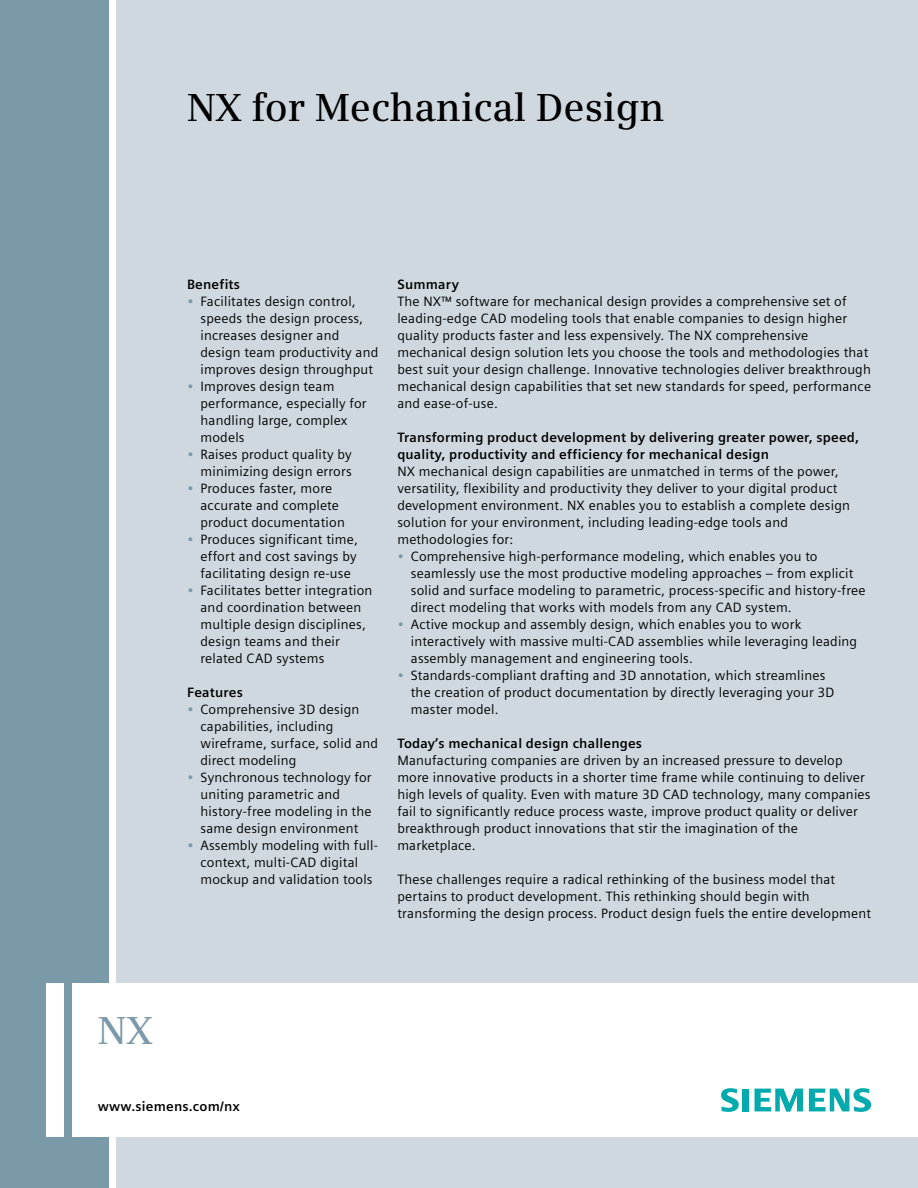
<style>
.page{position:relative;width:918px;height:1188px;background:#fff}
.page>*{position:absolute;margin:0;border:0;box-sizing:border-box;transform-origin:0 0}
.Cover_Headline__26pt{font:600 39px "Siemens Serif";color:#000}
.PRODUCT_NAME{font:600 39px "Siemens Serif";color:#7b9aa9}
.BULLETS_Body_Copy_9p{font:13.5px/17px "Siemens Sans";letter-spacing:.015em;color:#000}
.Body__Copy__9pt_0_15{font:13.5px/17px "Siemens Sans";letter-spacing:.015em;color:#000}
.Body_Subhead___9pt_0{font:700 13.5px/17px "Siemens Sans";letter-spacing:.015em;color:#000}
.s1{color:#7b9aa9}
</style>
<div class="page">
<div style="left:117px;top:0;width:801px;height:1188px;background:#ced8de"></div>
<div style="left:0;top:0;width:108px;height:1188px;background:#7b9aa9"></div>
<div style="left:47px;top:983px;width:17px;height:153px;background:#fff"></div>
<div style="left:72px;top:983px;width:846px;height:153px;background:#fff"></div>
<svg style="left:721px;top:1088px;width:18px;height:24px"></svg>
<div style="left:742px;top:1089px;width:7px;height:22px;background:#00aaad"></div>
<svg style="left:755px;top:1089px;width:48px;height:23px"></svg>
<svg style="left:809px;top:1088px;width:62px;height:24px"></svg>
<p class="Cover_Headline__26pt" style="left:187px;top:84px;width:479px">NX for Mechanical Design</p>
<p class="Body_Subhead___9pt_0" style="left:187px;top:276px;width:55px">Benefits</p>
<p class="BULLETS_Body_Copy_9p" style="left:201px;top:293px;width:179px;text-indent:-14px"><span class="s1">•</span> Facilitates design control, speeds the design process, increases designer and design team productivity and improves design throughput</p>
<p class="BULLETS_Body_Copy_9p" style="left:201px;top:378px;width:168px;text-indent:-14px"><span class="s1">•</span> Improves design team performance, especially for handling large, complex models</p>
<p class="BULLETS_Body_Copy_9p" style="left:187px;top:446px;width:166px;text-align:right"><span class="s1">•</span> Raises product quality by minimizing design errors</p>
<p class="BULLETS_Body_Copy_9p" style="left:201px;top:480px;width:146px;text-indent:-14px"><span class="s1">•</span> Produces faster, more accurate and complete product documentation</p>
<p class="BULLETS_Body_Copy_9p" style="left:201px;top:531px;width:159px;text-align:justify;text-indent:-14px"><span class="s1">•</span> Produces significant time, effort and cost savings by facilitating design re-use</p>
<p class="BULLETS_Body_Copy_9p" style="left:201px;top:582px;width:173px;text-indent:-14px"><span class="s1">•</span> Facilitates better integration and coordination between multiple design disciplines, design teams and their related CAD systems</p>
<p class="Body_Subhead___9pt_0" style="left:187px;top:684px;width:57px">Features</p>
<p class="BULLETS_Body_Copy_9p" style="left:201px;top:701px;width:179px;text-indent:-14px"><span class="s1">•</span> Comprehensive 3D design capabilities, including wireframe, surface, solid and direct modeling</p>
<p class="BULLETS_Body_Copy_9p" style="left:201px;top:769px;width:173px;text-indent:-14px"><span class="s1">•</span> Synchronous technology for uniting parametric and history-free modeling in the same design environment</p>
<p class="BULLETS_Body_Copy_9p" style="left:201px;top:837px;width:179px;text-indent:-14px"><span class="s1">•</span> Assembly modeling with full&shy;context, multi-CAD digital mockup and validation tools</p>
<p class="Body_Subhead___9pt_0" style="left:397px;top:276px;width:63px">Summary</p>
<p class="Body__Copy__9pt_0_15" style="left:397px;top:293px;width:475px">The NX™ software for mechanical design provides a comprehensive set of leading-edge CAD modeling tools that enable companies to design higher quality products faster and less expensively. The NX comprehensive mechanical design solution lets you choose the tools and methodologies that best suit your design challenge. Innovative technologies deliver breakthrough mechanical design capabilities that set new standards for speed, performance and ease-of-use.</p>
<p class="Body_Subhead___9pt_0" style="left:397px;top:429px;width:463px">Transforming product development by delivering greater power, speed, quality, productivity and efficiency for mechanical design</p>
<p class="Body__Copy__9pt_0_15" style="left:397px;top:463px;width:454px">NX mechanical design capabilities are unmatched in terms of the power, versatility, flexibility and productivity they deliver to your digital product development environment. NX enables you to establish a complete design solution for your environment, including leading-edge tools and methodologies for:</p>
<p class="BULLETS_Body_Copy_9p" style="left:411px;top:548px;width:456px;text-indent:-13px"><span class="s1">•</span> Comprehensive high-performance modeling, which enables you to seamlessly use the most productive modeling approaches – from explicit solid and surface modeling to parametric, process-specific and history-free direct modeling that works with models from any CAD system.</p>
<p class="BULLETS_Body_Copy_9p" style="left:411px;top:616px;width:448px;text-indent:-14px"><span class="s1">•</span> Active mockup and assembly design, which enables you to work interactively with massive multi-CAD assemblies while leveraging leading assembly management and engineering tools.</p>
<p class="BULLETS_Body_Copy_9p" style="left:411px;top:667px;width:425px;text-indent:-13px"><span class="s1">•</span> Standards-compliant drafting and 3D annotation, which streamlines the creation of product documentation by directly leveraging your 3D master model.</p>
<p class="Body_Subhead___9pt_0" style="left:397px;top:735px;width:246px">Today’s mechanical design challenges</p>
<p class="Body__Copy__9pt_0_15" style="left:397px;top:752px;width:475px">Manufacturing companies are driven by an increased pressure to develop more innovative products in a shorter time frame while continuing to deliver high levels of quality. Even with mature 3D CAD technology, many companies fail to significantly reduce process waste, improve product quality or deliver breakthrough product innovations that stir the imagination of the marketplace.</p>
<p class="Body__Copy__9pt_0_15" style="left:397px;top:871px;width:475px">These challenges require a radical rethinking of the business model that pertains to product development. This rethinking should begin with transforming the design process. Product design fuels the entire development</p>
<p class="PRODUCT_NAME" style="left:98px;top:1008px;width:56px">NX</p>
<p class="Body_Subhead___9pt_0" style="left:98px;top:1098px;width:144px">www.siemens.com/nx</p>
</div>
